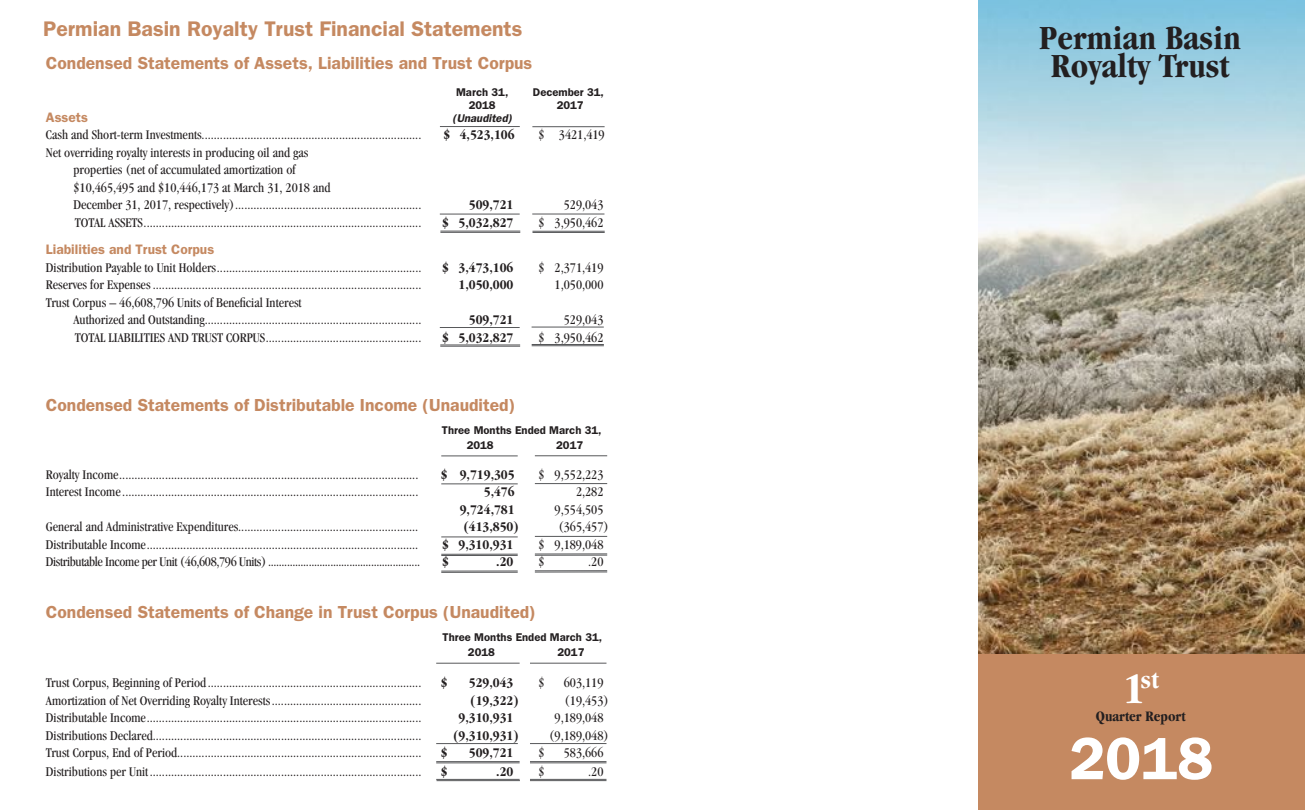
<style>
.page{position:relative;width:1305px;height:810px;background:#fff}
.page>*{position:absolute;margin:0;border:0;box-sizing:border-box;transform-origin:0 0}
.t1{font:600 60px "Franklin Gothic";color:#fff}
.t2{font:700 condensed 35px/27.5px "Garamond";letter-spacing:.005em;color:#231f20;text-align:center}
.t3{font:700 condensed 26.25px "Garamond";color:#fff}
.t4{font:600 21.25px "Franklin Gothic";color:#c58961}
.t5{font:600 17.5px "Franklin Gothic";color:#c58961}
.t6{font:700 condensed 15px "Garamond";color:#231f20}
.t7{font:condensed 13.75px/17.5px "Garamond";color:#231f20}
.t8{font:700 condensed 13.75px "Garamond";color:#231f20}
.t9{font:condensed 13.75px "Garamond";letter-spacing:-.025em;color:#231f20}
.t10{font:600 13.75px "Franklin Gothic";color:#c58961}
.t11{font:600 11.25px/15px "Franklin Gothic";color:#231f20}
.t12{font:italic 600 11.25px "Franklin Gothic";color:#231f20}
.s1{font-size:45px}
</style>
<div class="page">
<div style="left:978px;top:647px;width:327px;height:163px;background:#c58961"></div>
<hr style="left:437px;top:780px;width:83px;height:1px;background:#57585a">
<hr style="left:436px;top:663px;width:84px;height:1px;background:#57585a">
<hr style="left:436px;top:761px;width:84px;height:1px;background:#57585a">
<hr style="left:436px;top:763px;width:84px;height:1px;background:#57585a">
<hr style="left:436px;top:779px;width:84px;height:1px;background:#57585a">
<hr style="left:436px;top:743px;width:82px;height:1px;background:#57585a">
<hr style="left:530px;top:663px;width:76px;height:1px;background:#57585a">
<hr style="left:530px;top:780px;width:76px;height:1px;background:#57585a">
<hr style="left:530px;top:763px;width:76px;height:1px;background:#57585a">
<hr style="left:530px;top:761px;width:76px;height:1px;background:#57585a">
<hr style="left:530px;top:779px;width:76px;height:1px;background:#57585a">
<hr style="left:530px;top:743px;width:76px;height:1px;background:#57585a">
<hr style="left:441px;top:456px;width:77px;height:1px;background:#57585a">
<hr style="left:535px;top:456px;width:72px;height:1px;background:#57585a">
<hr style="left:441px;top:571px;width:77px;height:1px;background:#57585a">
<hr style="left:441px;top:554px;width:77px;height:1px;background:#57585a">
<hr style="left:441px;top:484px;width:77px;height:1px;background:#57585a">
<hr style="left:441px;top:537px;width:77px;height:1px;background:#57585a">
<hr style="left:441px;top:555px;width:77px;height:1px;background:#57585a">
<hr style="left:441px;top:572px;width:77px;height:1px;background:#57585a">
<hr style="left:535px;top:554px;width:72px;height:1px;background:#57585a">
<hr style="left:535px;top:570px;width:72px;height:1px;background:#57585a">
<hr style="left:535px;top:483px;width:72px;height:1px;background:#57585a">
<hr style="left:535px;top:536px;width:72px;height:1px;background:#57585a">
<hr style="left:535px;top:572px;width:72px;height:1px;background:#57585a">
<hr style="left:535px;top:555px;width:72px;height:1px;background:#57585a">
<hr style="left:532px;top:214px;width:72px;height:1px;background:#57585a">
<hr style="left:532px;top:231px;width:73px;height:1px;background:#57585a">
<hr style="left:532px;top:126px;width:73px;height:1px;background:#57585a">
<hr style="left:532px;top:232px;width:73px;height:1px;background:#57585a">
<hr style="left:440px;top:126px;width:80px;height:1px;background:#57585a">
<hr style="left:440px;top:231px;width:80px;height:1px;background:#57585a">
<hr style="left:440px;top:214px;width:80px;height:1px;background:#57585a">
<hr style="left:532px;top:344px;width:72px;height:1px;background:#57585a">
<hr style="left:532px;top:346px;width:72px;height:1px;background:#57585a">
<hr style="left:532px;top:327px;width:72px;height:1px;background:#57585a">
<hr style="left:440px;top:345px;width:80px;height:1px;background:#57585a">
<hr style="left:440px;top:346px;width:80px;height:1px;background:#57585a">
<hr style="left:440px;top:327px;width:80px;height:1px;background:#57585a">
<hr style="left:440px;top:232px;width:80px;height:1px;background:#57585a">
<img style="left:979px;top:0;width:326px;height:653px">
<h3 class="t4" style="left:43px;top:16px;width:481px">Permian Basin Royalty Trust Financial Statements</h3>
<h2 class="t2" style="left:1040px;top:24px;width:203px">Permian Basin<br>Royalty Trust</h2>
<p class="t5" style="left:46px;top:53px;width:488px">Condensed Statements of Assets, Liabilities and Trust Corpus</p>
<p class="t11" style="left:456px;top:84px;width:54px">March 31,</p>
<p class="t11" style="left:533px;top:84px;width:73px">December 31,</p>
<p class="t11" style="left:469px;top:98px;width:29px">2018</p>
<p class="t11" style="left:557px;top:98px;width:28px">2017</p>
<p class="t10" style="left:46px;top:109px;width:44px">Assets</p>
<p class="t12" style="left:452px;top:111px;width:61px">(Unaudited)</p>
<p class="t7" style="left:46px;top:126px;width:377px">Cash and Short-term Investments........................................................................</p>
<p class="t8" style="left:443px;top:127px;width:73px">$ 4,523,106</p>
<p class="t7" style="left:538px;top:126px;width:68px">$ 3421,419</p>
<p class="t7" style="left:73px;top:143px;width:349px;text-indent:-28px">Net overriding royalty interests in producing oil and gas<br>properties (net of accumulated amortization of<br>$10,465,495 and $10,446,173 at March 31, 2018 and<br>December 31, 2017, respectively).............................................................</p>
<p class="t8" style="left:469px;top:197px;width:46px">509,721</p>
<p class="t7" style="left:564px;top:196px;width:41px">529,043</p>
<p class="t7" style="left:75px;top:213px;width:348px">TOTAL ASSETS...........................................................................................</p>
<p class="t8" style="left:442px;top:215px;width:73px">$ 5,032,827</p>
<p class="t7" style="left:538px;top:213px;width:66px">$ 3,950,462</p>
<p class="t10" style="left:46px;top:241px;width:170px">Liabilities and Trust Corpus</p>
<p class="t7" style="left:46px;top:258px;width:377px">Distribution Payable to Unit Holders...................................................................</p>
<p class="t8" style="left:442px;top:260px;width:73px">$ 3,473,106</p>
<p class="t7" style="left:538px;top:258px;width:66px">$ 2,371,419</p>
<p class="t7" style="left:46px;top:276px;width:377px">Reserves for Expenses ........................................................................................</p>
<p class="t8" style="left:458px;top:277px;width:56px">1,050,000</p>
<p class="t7" style="left:555px;top:276px;width:50px">1,050,000</p>
<p class="t7" style="left:73px;top:293px;width:349px;text-indent:-28px">Trust Corpus – 46,608,796 Units of Beneficial Interest<br>Authorized and Outstanding.......................................................................</p>
<p class="t8" style="left:469px;top:312px;width:46px">509,721</p>
<p class="t7" style="left:564px;top:311px;width:41px">529,043</p>
<p class="t7" style="left:75px;top:328px;width:348px">TOTAL LIABILITIES AND TRUST CORPUS...................................................</p>
<p class="t8" style="left:442px;top:330px;width:73px">$ 5,032,827</p>
<p class="t7" style="left:538px;top:328px;width:66px">$ 3,950,462</p>
<p class="t5" style="left:46px;top:395px;width:471px">Condensed Statements of Distributable Income (Unaudited)</p>
<p class="t11" style="left:467px;top:422px;width:136px;text-indent:-25px">Three Months Ended March 31,<br>2018</p>
<p class="t11" style="left:556px;top:437px;width:29px">2017</p>
<p class="t7" style="left:46px;top:465px;width:374px">Royalty Income..................................................................................................</p>
<p class="t8" style="left:441px;top:467px;width:75px">$ 9,719,305</p>
<p class="t7" style="left:538px;top:465px;width:66px">$ 9,552,223</p>
<p class="t7" style="left:46px;top:483px;width:374px">Interest Income.................................................................................................</p>
<p class="t8" style="left:484px;top:484px;width:32px">5,476</p>
<p class="t7" style="left:576px;top:483px;width:29px">2,282</p>
<p class="t8" style="left:460px;top:502px;width:56px">9,724,781</p>
<p class="t7" style="left:555px;top:500px;width:50px">9,554,505</p>
<p class="t7" style="left:46px;top:518px;width:374px">General and Administrative Expenditures...........................................................</p>
<p class="t8" style="left:463px;top:519px;width:57px">(413,850)</p>
<p class="t7" style="left:558px;top:518px;width:52px">(365,457)</p>
<p class="t7" style="left:46px;top:535px;width:374px">Distributable Income.........................................................................................</p>
<p class="t8" style="left:442px;top:537px;width:73px">$ 9,310,931</p>
<p class="t7" style="left:538px;top:535px;width:66px">$ 9,189,048</p>
<p class="t9" style="left:46px;top:554px;width:376px">Distributable Income per Unit (46,608,796 Units)........................................................</p>
<p class="t8" style="left:442px;top:554px;width:8px">$</p>
<p class="t8" style="left:496px;top:554px;width:19px">.20</p>
<p class="t7" style="left:538px;top:553px;width:8px">$</p>
<p class="t7" style="left:588px;top:553px;width:17px">.20</p>
<p class="t5" style="left:46px;top:602px;width:491px">Condensed Statements of Change in Trust Corpus (Unaudited)</p>
<p class="t11" style="left:468px;top:630px;width:136px;text-indent:-25px">Three Months Ended March 31,<br>2018</p>
<p class="t11" style="left:557px;top:645px;width:29px">2017</p>
<p class="t7" style="left:46px;top:674px;width:377px">Trust Corpus, Beginning of Period......................................................................</p>
<p class="t8" style="left:441px;top:675px;width:8px">$</p>
<p class="t8" style="left:469px;top:675px;width:46px">529,043</p>
<p class="t7" style="left:538px;top:674px;width:8px">$</p>
<p class="t7" style="left:564px;top:674px;width:41px">603,119</p>
<p class="t7" style="left:46px;top:691px;width:377px">Amortization of Net Overriding Royalty Interests.................................................</p>
<p class="t8" style="left:470px;top:693px;width:50px">(19,322)</p>
<p class="t7" style="left:565px;top:691px;width:46px">(19,453)</p>
<p class="t7" style="left:46px;top:709px;width:377px">Distributable Income..........................................................................................</p>
<p class="t8" style="left:458px;top:710px;width:56px">9,310,931</p>
<p class="t7" style="left:555px;top:709px;width:50px">9,189,048</p>
<p class="t7" style="left:46px;top:726px;width:377px">Distributions Declared........................................................................................</p>
<p class="t8" style="left:453px;top:728px;width:67px">(9,310,931)</p>
<p class="t7" style="left:549px;top:726px;width:61px">(9,189,048)</p>
<p class="t7" style="left:46px;top:744px;width:377px">Trust Corpus, End of Period................................................................................</p>
<p class="t8" style="left:441px;top:745px;width:8px">$</p>
<p class="t8" style="left:469px;top:745px;width:46px">509,721</p>
<p class="t7" style="left:538px;top:744px;width:8px">$</p>
<p class="t7" style="left:564px;top:744px;width:41px">583,666</p>
<p class="t7" style="left:46px;top:763px;width:377px">Distributions per Unit.........................................................................................</p>
<p class="t8" style="left:441px;top:764px;width:8px">$</p>
<p class="t8" style="left:496px;top:764px;width:19px">.20</p>
<p class="t7" style="left:538px;top:763px;width:8px">$</p>
<p class="t7" style="left:588px;top:763px;width:17px">.20</p>
<h3 class="t3" style="left:1123px;top:665px;width:37px"><span class="s1">1</span>st</h3>
<p class="t6" style="left:1096px;top:708px;width:91px">Quarter Report</p>
<h1 class="t1" style="left:1069px;top:723px;width:146px">2018</h1>
</div>
